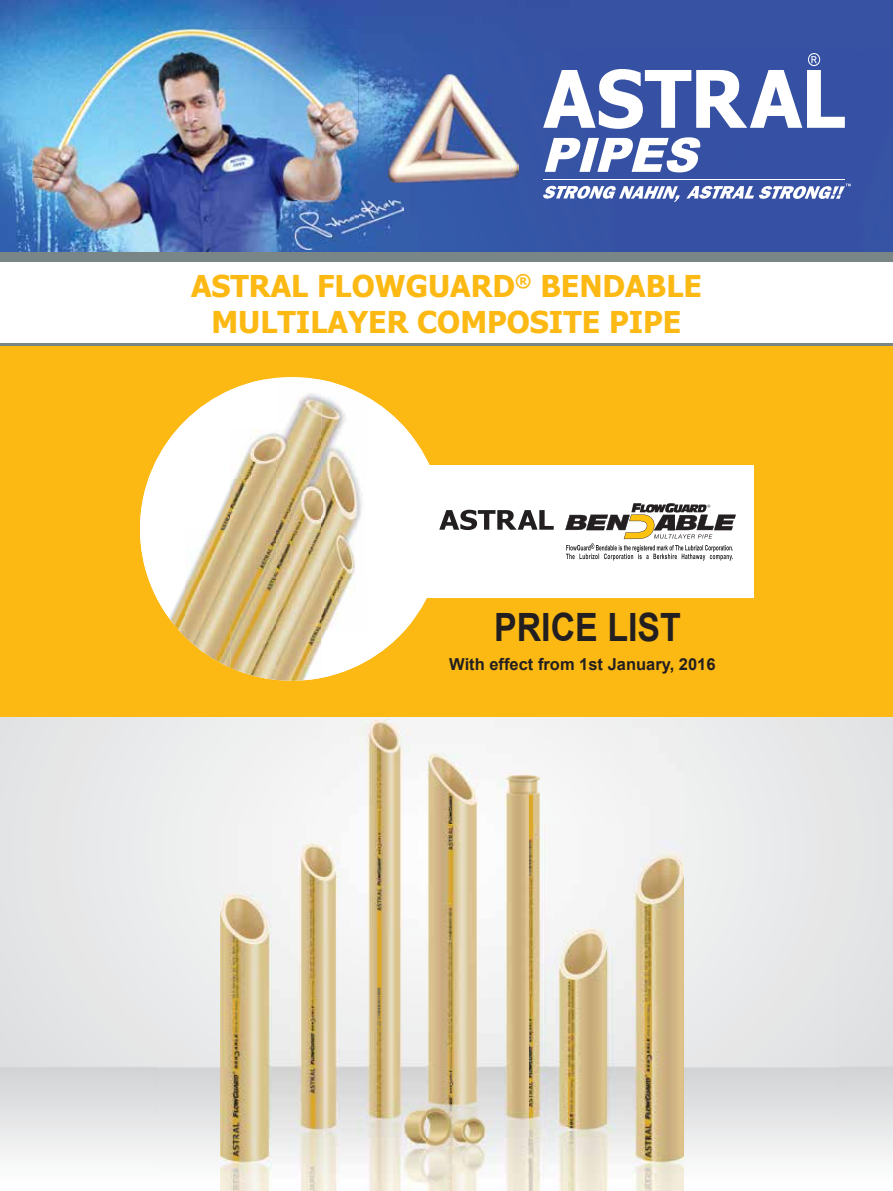
<style>
.page{position:relative;width:893px;height:1191px;background:#fff}
.page>*{position:absolute;margin:0;border:0;box-sizing:border-box;transform-origin:0 0}
.t1{font:700 39px "Arial";color:#231f20;scale:.87 1}
.t2{font:700 30px/36px "Tahoma";color:#fdb913;text-align:center}
.t3{font:700 16.5px "Arial";color:#231f20}
</style>
<div class="page">
<img style="left:0;top:0;width:893px;height:51px">
<img style="left:0;top:51px;width:32px;height:201px">
<img style="left:359px;top:51px;width:61px;height:201px">
<div style="left:420px;top:51px;width:473px;height:51px;background:#3653a4"></div>
<div style="left:473px;top:102px;width:420px;height:150px;background:#3651a3"></div>
<div style="left:420px;top:182px;width:53px;height:70px;background:#345aa9"></div>
<img style="left:32px;top:29px;width:327px;height:223px">
<img style="left:295px;top:200px;width:108px;height:49px">
<div style="left:0;top:252px;width:893px;height:10px;background:#7a8586"></div>
<img style="left:157px;top:835px;width:64px;height:356px">
<img style="left:221px;top:719px;width:463px;height:472px">
<hr style="left:0;top:343px;width:893px;height:3px;background:#7a8586">
<div style="left:0;top:347px;width:893px;height:370px;background:#fdb913"></div>
<div style="left:422px;top:466px;width:331px;height:132px;background:#fff"></div>
<div style="left:140px;top:377px;width:304px;height:303px;background:#fff;border-radius:50%"></div>
<img style="left:185px;top:390px;width:45px;height:31px">
<img style="left:231px;top:380px;width:136px;height:50px">
<img style="left:367px;top:397px;width:40px;height:33px">
<img style="left:148px;top:430px;width:264px;height:50px">
<img style="left:140px;top:480px;width:8px;height:37px">
<img style="left:211px;top:480px;width:151px;height:50px">
<img style="left:140px;top:530px;width:215px;height:50px">
<img style="left:149px;top:580px;width:263px;height:50px">
<svg style="left:179px;top:630px;width:6px;height:7px"></svg>
<img style="left:185px;top:630px;width:46px;height:38px">
<img style="left:231px;top:630px;width:75px;height:50px">
<img style="left:321px;top:630px;width:46px;height:48px">
<img style="left:367px;top:630px;width:38px;height:31px">
<img style="left:389px;top:74px;width:130px;height:108px">
<svg style="left:543px;top:53px;width:302px;height:76px"></svg>
<svg style="left:545px;top:137px;width:156px;height:35px"></svg>
<svg style="left:543px;top:186px;width:137px;height:16px"></svg>
<svg style="left:686px;top:184px;width:165px;height:15px"></svg>
<hr style="left:543px;top:178px;width:302px;height:1px;background:#fff">
<svg style="left:439px;top:510px;width:115px;height:20px"></svg>
<svg style="left:565px;top:503px;width:171px;height:57px"></svg>
<p class="t2" style="left:191px;top:266px;width:512px">ASTRAL FLOWGUARD<sup>®</sup> BENDABLE<br>MULTILAYER COMPOSITE PIPE</p>
<h1 class="t1" style="left:494px;top:601px;width:216px">PRICE LIST</h1>
<p class="t3" style="left:449px;top:653px;width:268px">With effect from 1st January, 2016</p>
</div>
